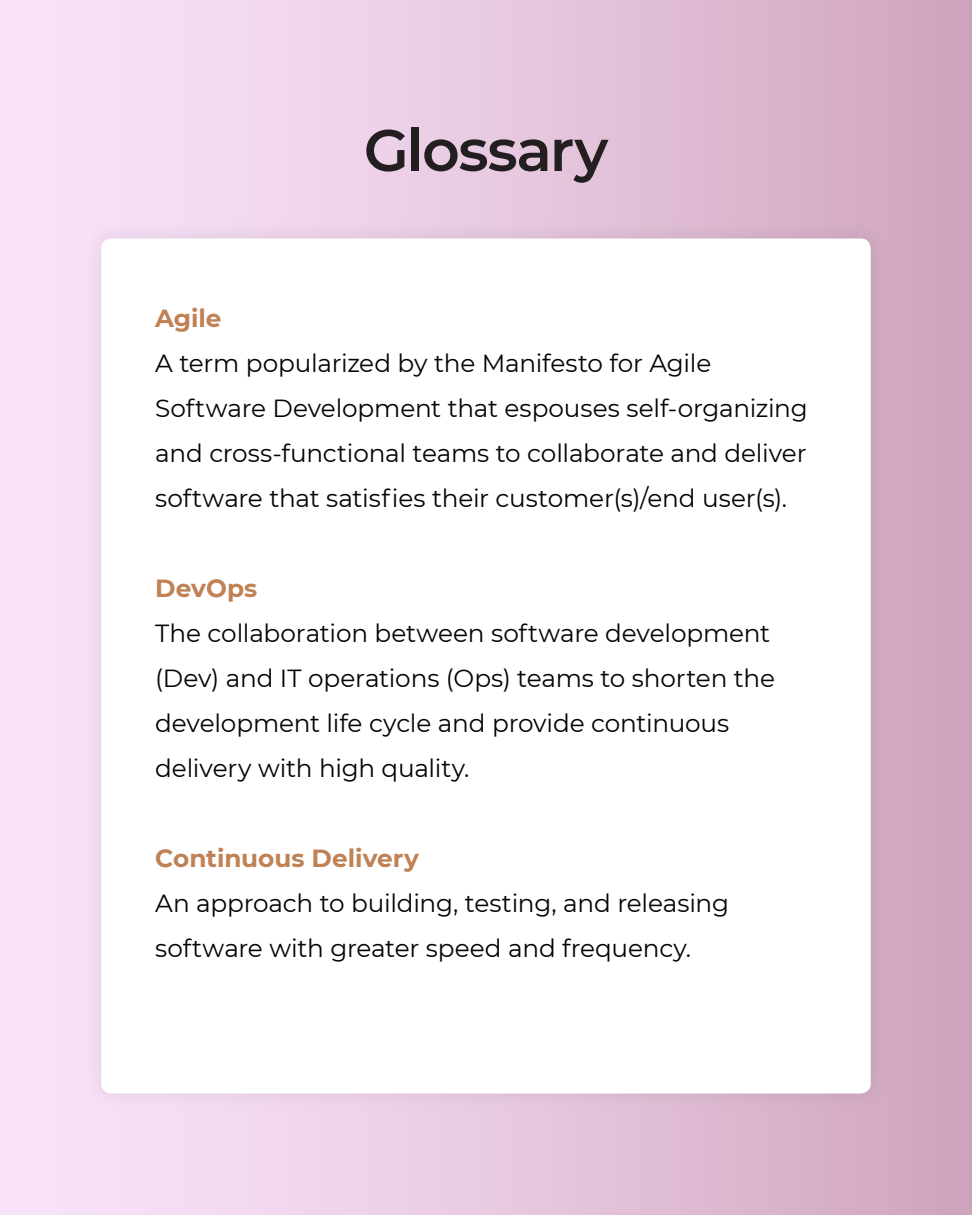
<style>
.page{position:relative;width:972px;height:1215px;background:#fff}
.page>*{position:absolute;margin:0;border:0;box-sizing:border-box;transform-origin:0 0}
.t1{font:600 58.5px "Montserrat";letter-spacing:-.025em;color:#231f20}
.t2{font:24.75px/45px "Montserrat";letter-spacing:-.01em;color:#040503}
.t3{font:700 24.75px "Montserrat";color:#c08155}
</style>
<div class="page">
<div style="left:0;top:0;width:972px;height:1215px;background:linear-gradient(to right,#fde9ff,#d0a7bf)"></div>
<div style="left:83px;top:220px;width:807px;height:892px;background:#231f20;opacity:.1"></div>
<div style="left:101px;top:238px;width:770px;height:856px;background:#fff;border-radius:10px"></div>
<p class="t1" style="left:364px;top:109px;width:246px">Glossary</p>
<p class="t3" style="left:155px;top:300px;width:68px">Agile</p>
<p class="t2" style="left:155px;top:339px;width:654px">A term popularized by the Manifesto for Agile Software Development that espouses self-organizing and cross-functional teams to collaborate and deliver software that satisfies their customer(s)/end user(s).</p>
<p class="t3" style="left:155px;top:570px;width:104px">DevOps</p>
<p class="t2" style="left:155px;top:609px;width:621px">The collaboration between software development (Dev) and IT operations (Ops) teams to shorten the development life cycle and provide continuous delivery with high quality.</p>
<p class="t3" style="left:155px;top:840px;width:265px">Continuous Delivery</p>
<p class="t2" style="left:155px;top:879px;width:575px">An approach to building, testing, and releasing software with greater speed and frequency.</p>
</div>
